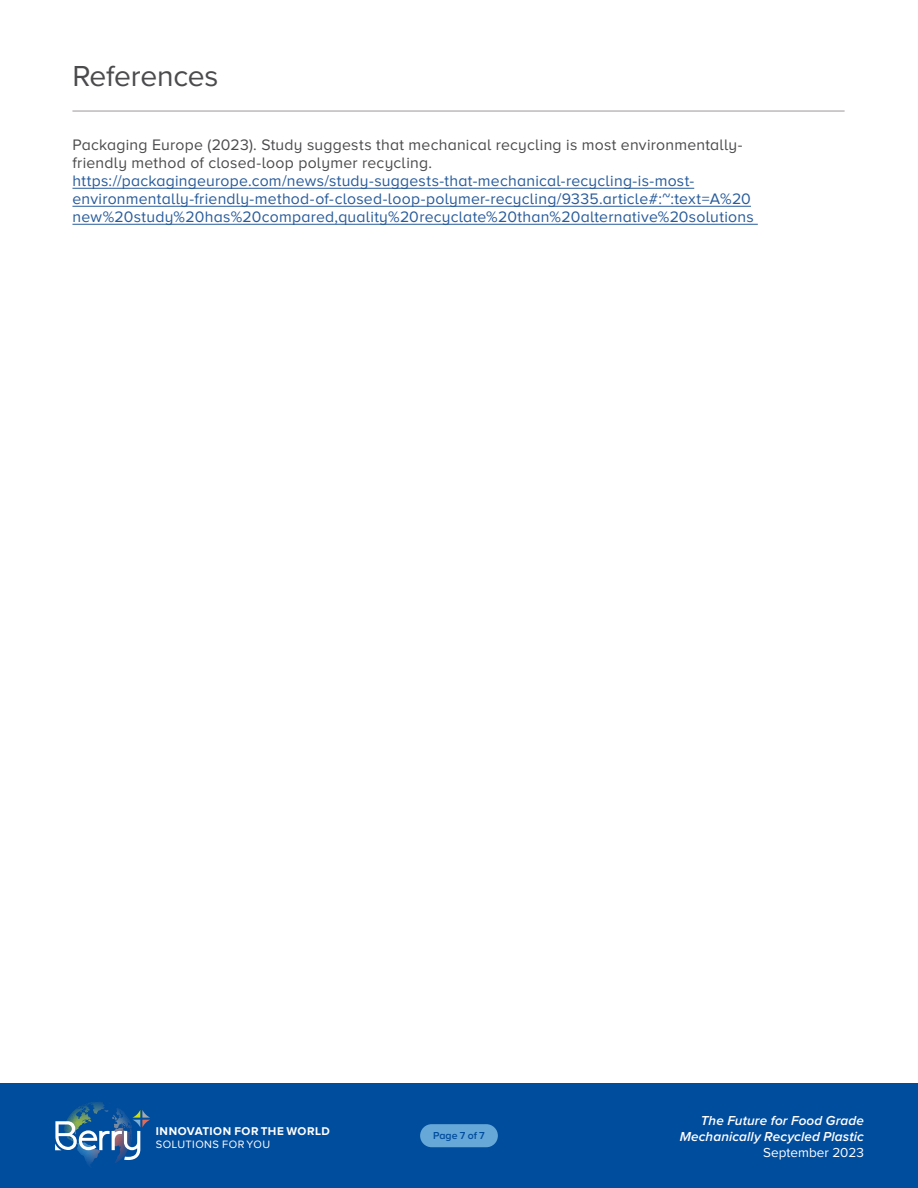
<style>
.page{position:relative;width:918px;height:1188px;background:#fff}
.page>*{position:absolute;margin:0;border:0;box-sizing:border-box;transform-origin:0 0}
.t1{font:30px "Proxima Nova A";letter-spacing:-.01em;color:#4b4b4d}
.t2{font:15.75px/18px "Proxima Nova A";letter-spacing:.015em;color:#275b9b}
.t3{font:15.75px/18px "Proxima Nova A";letter-spacing:.015em;color:#4b4b4d}
.t4{font:italic 600 13.5px/16.2px "Proxima Nova";letter-spacing:.01em;color:#fff;text-align:right}
.t5{font:13.5px "Proxima Nova A";color:#fff}
.t6{font:700 11.7px "Proxima Nova A";letter-spacing:.045em;color:#fff}
.t7{font:11.1px "Proxima Nova A";letter-spacing:.04em;color:#fff}
.t8{font:600 10.5px "Proxima Nova A";letter-spacing:-.005em;color:#004c9d}
</style>
<div class="page">
<div style="left:0;top:1083px;width:918px;height:105px;background:#004c9d"></div>
<div style="left:420px;top:1124px;width:78px;height:23px;background:#66a8d8;border-radius:12px"></div>
<svg style="left:55px;top:1102px;width:95px;height:58px"></svg>
<hr style="left:72px;top:111px;width:773px;height:1px;background:#9c9897">
<hr style="left:72px;top:188px;width:622px;height:1px;background:#275b9b">
<hr style="left:72px;top:206px;width:679px;height:1px;background:#275b9b">
<hr style="left:72px;top:224px;width:686px;height:1px;background:#275b9b">
<h1 class="t1" style="left:72px;top:59px;width:148px">References</h1>
<p class="t3" style="left:72px;top:136px;width:672px">Packaging Europe (2023). Study suggests that mechanical recycling is most environmentally&shy;friendly method of closed-loop polymer recycling.</p>
<p class="t2" style="left:72px;top:172px;width:683px">https://packagingeurope.com/news/study-suggests-that-mechanical-recycling-is-most&shy;environmentally-friendly-method-of-closed-loop-polymer-recycling/9335.article#:~:text=A%20 new%20study%20has%20compared,quality%20recyclate%20than%20alternative%20solutions</p>
<p class="t6" style="left:156px;top:1125px;width:175px">INNOVATION FOR THE WORLD</p>
<p class="t7" style="left:156px;top:1139px;width:116px">SOLUTIONS FOR YOU</p>
<p class="t8" style="left:433px;top:1130px;width:53px">Page 7 of 7</p>
<p class="t4" style="left:680px;top:1112px;width:186px">The Future for Food Grade<br>Mechanically Recycled Plastic</p>
<p class="t5" style="left:763px;top:1145px;width:102px">September 2023</p>
</div>
